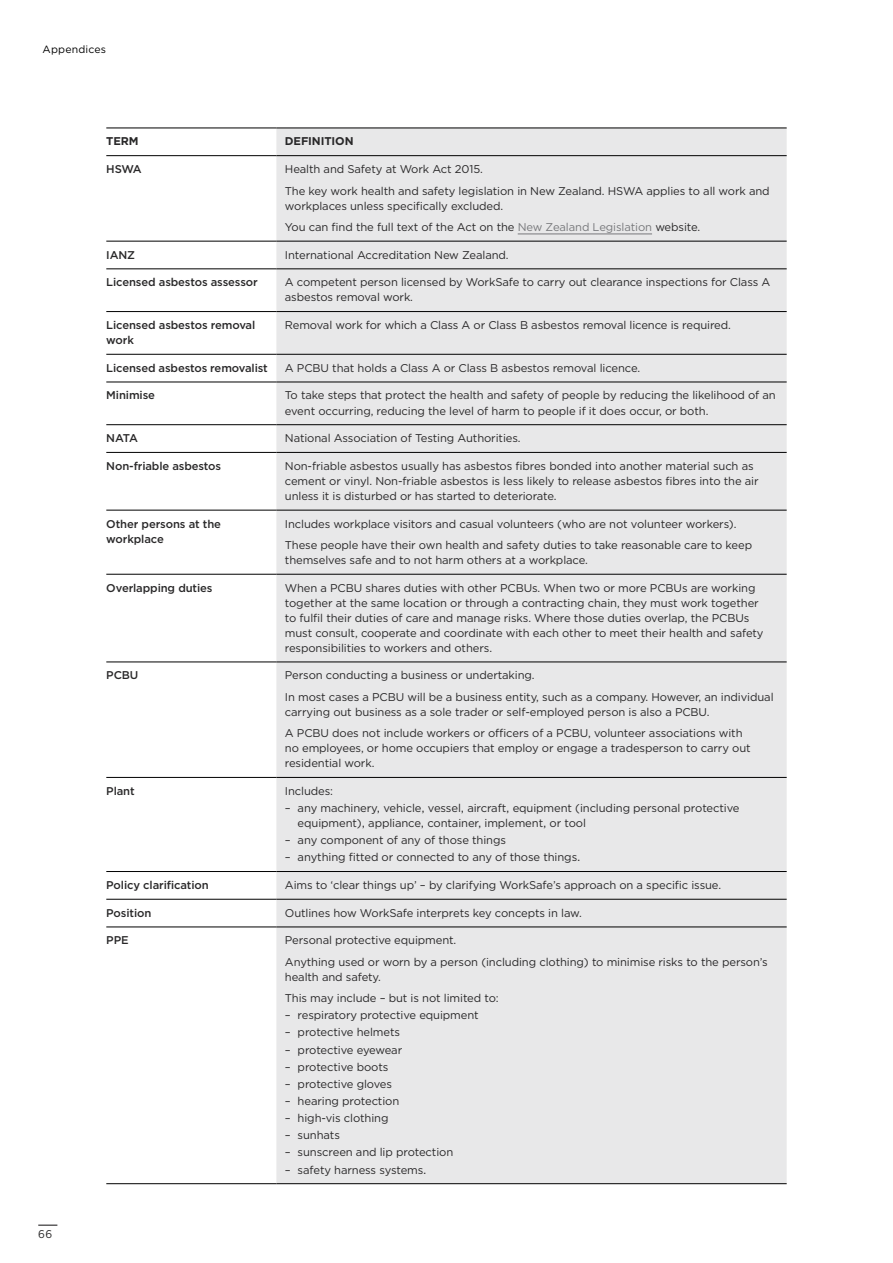
<style>
.page{position:relative;width:893px;height:1263px;background:#fff}
.page>*{position:absolute;margin:0;border:0;box-sizing:border-box;transform-origin:0 0}
.table_body{font:11.25px/15px "Gotham";letter-spacing:-.01em;color:#292829}
.table_H2{font:500 11.25px/15px "Gotham";letter-spacing:-.01em;color:#292829}
.table_body_before_bullets{font:11.25px "Gotham";letter-spacing:-.01em;color:#292829}
.table_H1{font:700 11.25px "Gotham";letter-spacing:-.01em;color:#292829}
.t1{font:10.5px "Gotham";letter-spacing:.02em;color:#000}
.s1{color:#77787b}
</style>
<div class="page">
<div style="left:276px;top:129px;width:511px;height:1054px;background:#e8e8e9"></div>
<hr style="left:106px;top:128px;width:170px;height:1px;background:#000">
<hr style="left:276px;top:128px;width:511px;height:1px;background:#000">
<hr style="left:106px;top:155px;width:170px;height:1px;background:#000">
<hr style="left:276px;top:155px;width:511px;height:1px;background:#000">
<hr style="left:106px;top:241px;width:170px;height:1px;background:#000">
<hr style="left:276px;top:241px;width:511px;height:1px;background:#000">
<hr style="left:106px;top:269px;width:170px;height:1px;background:#000">
<hr style="left:276px;top:269px;width:511px;height:1px;background:#000">
<hr style="left:106px;top:311px;width:170px;height:1px;background:#000">
<hr style="left:276px;top:311px;width:511px;height:1px;background:#000">
<hr style="left:106px;top:354px;width:170px;height:1px;background:#000">
<hr style="left:276px;top:354px;width:511px;height:1px;background:#000">
<hr style="left:106px;top:382px;width:170px;height:1px;background:#000">
<hr style="left:276px;top:382px;width:511px;height:1px;background:#000">
<hr style="left:106px;top:424px;width:170px;height:1px;background:#000">
<hr style="left:276px;top:424px;width:511px;height:1px;background:#000">
<hr style="left:106px;top:452px;width:170px;height:1px;background:#000">
<hr style="left:276px;top:452px;width:511px;height:1px;background:#000">
<hr style="left:106px;top:510px;width:170px;height:1px;background:#000">
<hr style="left:276px;top:510px;width:511px;height:1px;background:#000">
<hr style="left:106px;top:574px;width:170px;height:1px;background:#000">
<hr style="left:276px;top:574px;width:511px;height:1px;background:#000">
<hr style="left:106px;top:662px;width:170px;height:1px;background:#000">
<hr style="left:276px;top:662px;width:511px;height:1px;background:#000">
<hr style="left:106px;top:777px;width:170px;height:1px;background:#000">
<hr style="left:276px;top:777px;width:511px;height:1px;background:#000">
<hr style="left:106px;top:871px;width:170px;height:1px;background:#000">
<hr style="left:276px;top:871px;width:511px;height:1px;background:#000">
<hr style="left:106px;top:899px;width:170px;height:1px;background:#000">
<hr style="left:276px;top:899px;width:511px;height:1px;background:#000">
<hr style="left:106px;top:927px;width:170px;height:1px;background:#000">
<hr style="left:276px;top:927px;width:511px;height:1px;background:#000">
<hr style="left:106px;top:1183px;width:170px;height:1px;background:#000">
<hr style="left:276px;top:1183px;width:511px;height:1px;background:#000">
<hr style="left:518px;top:234px;width:134px;height:1px;background:#77787b">
<svg style="left:38px;top:1224px;width:19px;height:2px"></svg>
<p class="t1" style="left:43px;top:43px;width:65px">Appendices</p>
<p class="table_body" style="left:38px;top:1227px;width:15px">66</p>
<p class="table_H1" style="left:106px;top:134px;width:34px">TERM</p>
<p class="table_H1" style="left:285px;top:134px;width:70px">DEFINITION</p>
<p class="table_H2" style="left:106px;top:162px;width:37px">HSWA</p>
<p class="table_body" style="left:285px;top:161px;width:199px">Health and Safety at Work Act 2015.</p>
<p class="table_body" style="left:285px;top:183px;width:486px">The key work health and safety legislation in New Zealand. HSWA applies to all work and workplaces unless specifically excluded.</p>
<p class="table_body" style="left:285px;top:219px;width:417px">You can find the full text of the Act on the <span class="s1">New Zealand Legislation</span> website.</p>
<p class="table_H2" style="left:106px;top:247px;width:30px">IANZ</p>
<p class="table_body" style="left:285px;top:247px;width:225px">International Accreditation New Zealand.</p>
<p class="table_H2" style="left:106px;top:275px;width:153px">Licensed asbestos assessor</p>
<p class="table_body" style="left:285px;top:275px;width:487px">A competent person licensed by WorkSafe to carry out clearance inspections for Class A asbestos removal work.</p>
<p class="table_H2" style="left:106px;top:317px;width:151px">Licensed asbestos removal work</p>
<p class="table_body" style="left:285px;top:317px;width:447px">Removal work for which a Class A or Class B asbestos removal licence is required.</p>
<p class="table_H2" style="left:106px;top:360px;width:163px">Licensed asbestos removalist</p>
<p class="table_body" style="left:285px;top:360px;width:357px">A PCBU that holds a Class A or Class B asbestos removal licence.</p>
<p class="table_H2" style="left:106px;top:388px;width:50px">Minimise</p>
<p class="table_body" style="left:285px;top:388px;width:492px">To take steps that protect the health and safety of people by reducing the likelihood of an event occurring, reducing the level of harm to people if it does occur, or both.</p>
<p class="table_H2" style="left:106px;top:431px;width:33px">NATA</p>
<p class="table_body" style="left:285px;top:430px;width:237px">National Association of Testing Authorities.</p>
<p class="table_H2" style="left:106px;top:458px;width:116px">Non-friable asbestos</p>
<p class="table_body" style="left:285px;top:458px;width:475px">Non-friable asbestos usually has asbestos fibres bonded into another material such as cement or vinyl. Non-friable asbestos is less likely to release asbestos fibres into the air unless it is disturbed or has started to deteriorate.</p>
<p class="table_H2" style="left:106px;top:516px;width:116px">Other persons at the workplace</p>
<p class="table_body" style="left:285px;top:516px;width:453px">Includes workplace visitors and casual volunteers (who are not volunteer workers).</p>
<p class="table_body" style="left:285px;top:537px;width:469px">These people have their own health and safety duties to take reasonable care to keep themselves safe and to not harm others at a workplace.</p>
<p class="table_H2" style="left:106px;top:580px;width:108px">Overlapping duties</p>
<p class="table_body" style="left:285px;top:580px;width:480px">When a PCBU shares duties with other PCBUs. When two or more PCBUs are working together at the same location or through a contracting chain, they must work together to fulfil their duties of care and manage risks. Where those duties overlap, the PCBUs must consult, cooperate and coordinate with each other to meet their health and safety responsibilities to workers and others.</p>
<p class="table_H2" style="left:106px;top:668px;width:34px">PCBU</p>
<p class="table_body" style="left:285px;top:668px;width:251px">Person conducting a business or undertaking.</p>
<p class="table_body" style="left:285px;top:689px;width:490px">In most cases a PCBU will be a business entity, such as a company. However, an individual carrying out business as a sole trader or self-employed person is also a PCBU.</p>
<p class="table_body" style="left:285px;top:725px;width:467px">A PCBU does not include workers or officers of a PCBU, volunteer associations with no employees, or home occupiers that employ or engage a tradesperson to carry out residential work.</p>
<p class="table_H2" style="left:106px;top:783px;width:30px">Plant</p>
<p class="table_body_before_bullets" style="left:285px;top:784px;width:50px">Includes:</p>
<p class="table_body" style="left:298px;top:800px;width:443px;text-indent:-13px">– any machinery, vehicle, vessel, aircraft, equipment (including personal protective equipment), appliance, container, implement, or tool</p>
<p class="table_body" style="left:285px;top:832px;width:223px">– any component of any of those things</p>
<p class="table_body" style="left:285px;top:849px;width:297px">– anything fitted or connected to any of those things.</p>
<p class="table_H2" style="left:106px;top:877px;width:104px">Policy clarification</p>
<p class="table_body" style="left:285px;top:877px;width:438px">Aims to ‘clear things up’ – by clarifying WorkSafe’s approach on a specific issue.</p>
<p class="table_H2" style="left:106px;top:905px;width:47px">Position</p>
<p class="table_body" style="left:285px;top:905px;width:298px">Outlines how WorkSafe interprets key concepts in law.</p>
<p class="table_H2" style="left:106px;top:933px;width:24px">PPE</p>
<p class="table_body" style="left:285px;top:933px;width:173px">Personal protective equipment.</p>
<p class="table_body" style="left:285px;top:954px;width:484px">Anything used or worn by a person (including clothing) to minimise risks to the person’s health and safety.</p>
<p class="table_body_before_bullets" style="left:285px;top:991px;width:215px">This may include – but is not limited to:</p>
<p class="table_body" style="left:285px;top:1007px;width:195px">– respiratory protective equipment</p>
<p class="table_body" style="left:285px;top:1025px;width:117px">– protective helmets</p>
<p class="table_body" style="left:285px;top:1042px;width:119px">– protective eyewear</p>
<p class="table_body" style="left:285px;top:1059px;width:105px">– protective boots</p>
<p class="table_body" style="left:285px;top:1076px;width:109px">– protective gloves</p>
<p class="table_body" style="left:285px;top:1093px;width:116px">– hearing protection</p>
<p class="table_body" style="left:285px;top:1110px;width:105px">– high-vis clothing</p>
<p class="table_body" style="left:285px;top:1127px;width:57px">– sunhats</p>
<p class="table_body" style="left:285px;top:1145px;width:170px">– sunscreen and lip protection</p>
<p class="table_body" style="left:285px;top:1162px;width:143px">– safety harness systems.</p>
</div>
